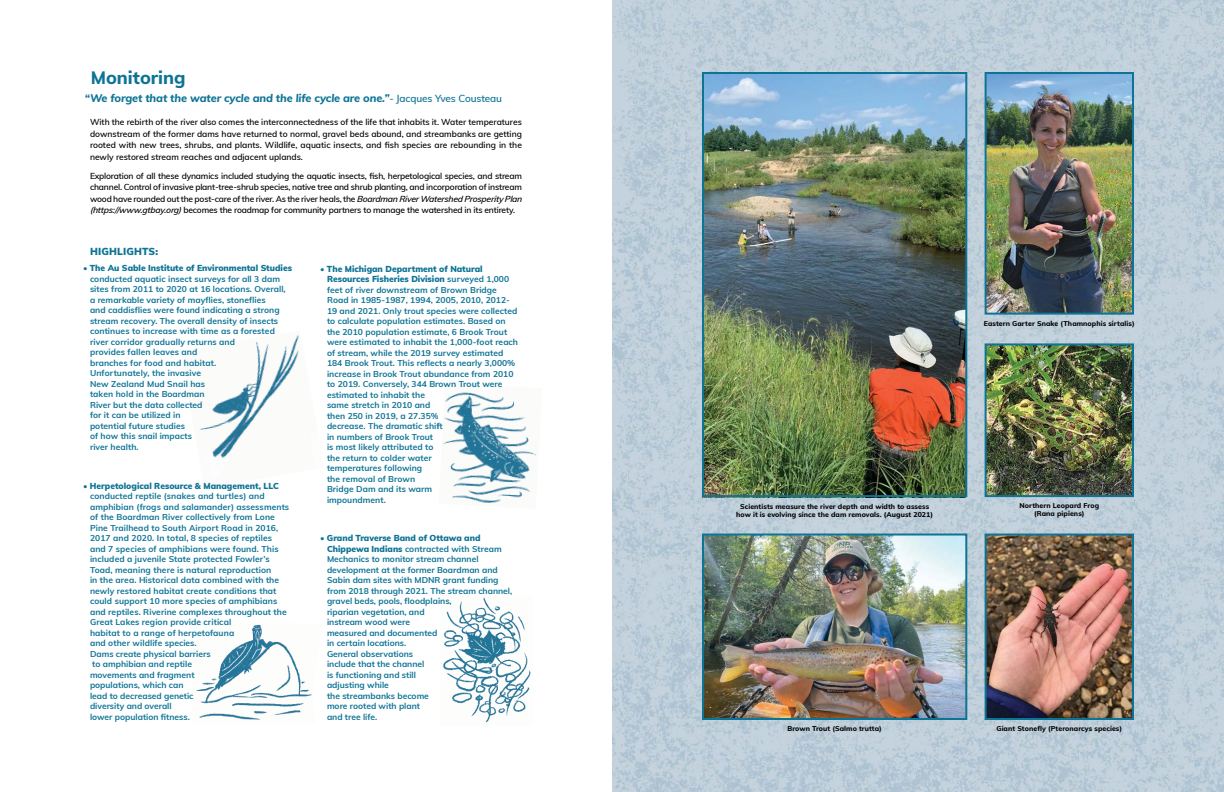
<style>
.page{position:relative;width:1224px;height:792px;background:#fff}
.page>*{position:absolute;margin:0;border:0;box-sizing:border-box;transform-origin:0 0}
.t1{font:800 18px "Muli";color:#0e7496}
.Paragraph_Style_1{font:italic 800 11px "Muli";letter-spacing:-.01em;color:#0e7496}
.t2{font:900 10px "Muli";letter-spacing:.02em;color:#0e7496}
.t3{font:700 8.5px/10.5px "Muli";letter-spacing:.005em;color:#0e7496}
.Body{font:600 8.5px/11.5px "Muli";letter-spacing:-.02em;color:#000;text-align:justify}
.t4{font:800 7px/8px "Muli";letter-spacing:.01em;color:#000;text-align:center}
.s1{font-weight:600;font-style:normal;font-size:10px}
.s2{font-style:italic}
.s3{font-weight:900}
</style>
<div class="page">
<img style="left:612px;top:0;width:612px;height:792px">
<img style="left:984px;top:533px;width:151px;height:188px">
<img style="left:701px;top:533px;width:267px;height:188px">
<img style="left:705px;top:75px;width:259px;height:419px">
<div style="left:702px;top:72px;width:265px;height:425px;border:2px solid #0e7496"></div>
<img style="left:984px;top:342px;width:151px;height:156px">
<img style="left:984px;top:71px;width:151px;height:245px">
<img style="left:443px;top:597px;width:88px;height:126px">
<img style="left:199px;top:335px;width:100px;height:123px">
<img style="left:196px;top:624px;width:116px;height:96px">
<img style="left:443px;top:392px;width:93px;height:111px">
<p class="t1" style="left:91px;top:65px;width:96px">Monitoring</p>
<p class="Paragraph_Style_1" style="left:85px;top:90px;width:419px">“We forget that the water cycle and the life cycle are one.”<span class="s1">- Jacques Yves Cousteau</span></p>
<p class="Body" style="left:90px;top:116px;width:434px">With the rebirth of the river also comes the interconnectedness of the life that inhabits it. Water temperatures downstream of the former dams have returned to normal, gravel beds abound, and streambanks are getting rooted with new trees, shrubs, and plants. Wildlife, aquatic insects, and fish species are rebounding in the newly restored stream reaches and adjacent uplands.</p>
<p class="Body" style="left:90px;top:169px;width:436px;text-align:left">Exploration of all these dynamics included studying the aquatic insects, fish, herpetological species, and stream channel. Control of invasive plant-tree-shrub species, native tree and shrub planting, and incorporation of instream wood have rounded out the post-care of the river. As the river heals, the <span class="s2">Boardman RiverWatershed Prosperity Plan (https://www.gtbay.org)</span>becomes the roadmap for community partners to manage the watershed in its entirety.</p>
<p class="t2" style="left:90px;top:244px;width:70px">HIGHLIGHTS:</p>
<p class="t3" style="left:90px;top:263px;width:204px;text-indent:-7px">• <span class="s3">The Au Sable Institute of Environmental Studies </span>conducted aquatic insect surveys for all 3 dam sites from 2011 to 2020 at 16 locations. Overall, a remarkable variety of mayflies, stoneflies<br>and caddisflies were found indicating a strong stream recovery. The overall density of insects continues to increase with time as a forested river corridor gradually returns and<br>provides fallen leaves and<br>branches for food and habitat.<br>Unfortunately, the invasive<br>New Zealand Mud Snail has<br>taken hold in the Boardman<br>River but the data collected<br>for it can be utilized in<br>potential future studies<br>of how this snail impacts<br>river health.</p>
<p class="t3" style="left:90px;top:480px;width:201px;text-indent:-7px"><span class="s3">• Herpetological Resource &amp; Management, LLC </span>conducted reptile (snakes and turtles) and amphibian (frogs and salamander) assessments of the Boardman River collectively from Lone Pine Trailhead to South Airport Road in 2016, 2017 and 2020. In total, 8 species of reptiles and 7 species of amphibians were found. This included a juvenile State protected Fowler’s Toad, meaning there is natural reproduction<br>in the area. Historical data combined with the newly restored habitat create conditions that could support 10 more species of amphibians and reptiles. Riverine complexes throughout the Great Lakes region provide critical<br>habitat to a range of herpetofauna<br>and other wildlife species.<br>Dams create physical barriers<br>to amphibian and reptile<br>movements and fragment<br>populations, which can<br>lead to decreased genetic<br>diversity and overall<br>lower population fitness.</p>
<p class="t3" style="left:327px;top:263px;width:193px;text-indent:-7px"><span class="s3">• The Michigan Department of Natural Resources Fisheries Division</span> surveyed 1,000 feet of river downstream of Brown Bridge Road in 1985-1987, 1994, 2005, 2010, 2012- 19 and 2021. Only trout species were collected to calculate population estimates. Based on the 2010 population estimate, 6 Brook Trout were estimated to inhabit the 1,000-foot reach of stream, while the 2019 survey estimated 184 Brook Trout. This reflects a nearly 3,000% increase in Brook Trout abundance from 2010 to 2019. Conversely, 344 Brown Trout were estimated to inhabit the<br>same stretch in 2010 and<br>then 250 in 2019, a 27.35%<br>decrease. The dramatic shift<br>in numbers of Brook Trout<br>is most likely attributed to<br>the return to colder water<br>temperatures following<br>the removal of Brown<br>Bridge Dam and its warm<br>impoundment.</p>
<p class="t3" style="left:327px;top:532px;width:187px;text-indent:-7px"><span class="s3">• Grand Traverse Band of Ottawa and<br>Chippewa Indians</span> contracted with Stream<br>Mechanics to monitor stream channel development at the former Boardman and<br>Sabin dam sites with MDNR grant funding from 2018 through 2021. The stream channel, gravel beds, pools, floodplains,<br>riparian vegetation, and<br>instream wood were<br>measured and documented<br>in certain locations.<br>General observations<br>include that the channel<br>is functioning and still<br>adjusting while<br>the streambanks become<br>more rooted with plant<br>and tree life.</p>
<p class="t4" style="left:984px;top:319px;width:152px">Eastern Garter Snake (Thamnophis sirtalis)</p>
<p class="t4" style="left:736px;top:502px;width:199px">Scientists measure the river depth and width to assess how it is evolving since the dam removals. (August 2021)</p>
<p class="t4" style="left:1019px;top:501px;width:81px">Northern Leopard Frog (Rana pipiens)</p>
<p class="t4" style="left:787px;top:724px;width:96px">Brown Trout (Salmo trutta)</p>
<p class="t4" style="left:996px;top:724px;width:127px">Giant Stonefly (Pteronarcys species)</p>
</div>
